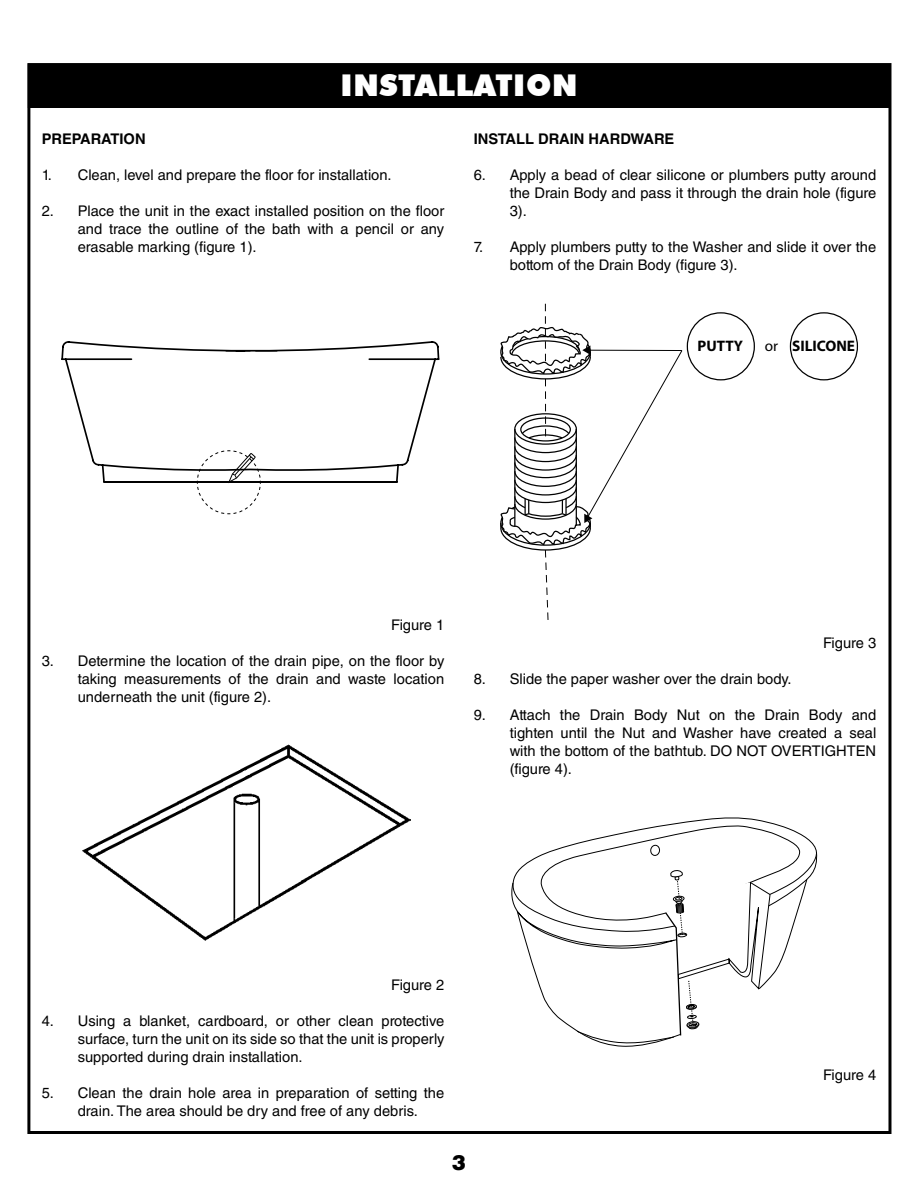
<style>
.page{position:relative;width:918px;height:1188px;background:#fff}
.page>*{position:absolute;margin:0;border:0;box-sizing:border-box;transform-origin:0 0}
.t1{font:900 30px "Futura BT";letter-spacing:.02em;color:#fff}
.t2{font:900 21px "Helvetica LT Std";color:#000}
.t3{font:700 15.3px "Myriad Pro";color:#000}
.t4{font:14.7px/18px "Helvetica LT Std";color:#000;text-align:justify}
.t5{font:700 14.7px "Helvetica LT Std";color:#000}
.s1{font-weight:400}
</style>
<div class="page">
<div style="left:29px;top:65px;width:860px;height:42px;background:#000"></div>
<div style="left:28px;top:64px;width:862px;height:44px;border:2px solid #000"></div>
<img style="left:83px;top:744px;width:328px;height:197px">
<svg style="left:500px;top:304px;width:183px;height:316px"></svg>
<div style="left:687px;top:312px;width:68px;height:68px;border:1px solid #020202;border-radius:50%"></div>
<div style="left:790px;top:312px;width:68px;height:68px;border:1px solid #020202;border-radius:50%"></div>
<svg style="left:197px;top:486px;width:64px;height:29px"></svg>
<svg style="left:61px;top:341px;width:379px;height:143px"></svg>
<hr style="left:256px;top:350px;width:21px;height:2px;background:#000">
<svg style="left:226px;top:350px;width:24px;height:2px"></svg>
<svg style="left:511px;top:817px;width:307px;height:228px"></svg>
<h1 class="t1" style="left:341px;top:67px;width:238px">INSTALLATION</h1>
<p class="t5" style="left:42px;top:130px;width:11px">PREPARAT</p>
<p class="t5" style="left:119px;top:130px;width:16px">ION</p>
<p class="t4" style="left:42px;top:166px;width:351px">1. Clean, level and prepare the floor for installation.</p>
<p class="t4" style="left:78px;top:202px;width:368px;text-indent:-36px">2. Place the unit in the exact installed position on the floor and trace the outline of the bath with a pencil or any erasable marking (figure 1).</p>
<p class="t5" style="left:474px;top:130px;width:15px">INSTALL</p>
<p class="t5" style="left:538px;top:130px;width:117px">DRAIN HAR DWARE</p>
<p class="t4" style="left:510px;top:166px;width:368px;text-indent:-36px">6. Apply a bead of clear silicone or plumbers putty around the Drain Body and pass it through the drain hole (figure 3).</p>
<p class="t4" style="left:510px;top:238px;width:368px;text-indent:-36px">7. Apply plumbers putty to the Washer and slide it over the bottom of the Drain Body (figure 3).</p>
<p class="t3" style="left:698px;top:336px;width:47px">PUTTY</p>
<p class="t3" style="left:765px;top:336px;width:92px"><span class="s1">or</span> SILICONE</p>
<p class="t4" style="left:391px;top:616px;width:55px">Figure 1</p>
<p class="t4" style="left:78px;top:652px;width:368px;text-indent:-36px">3. Determine the location of the drain pipe, on the floor by taking measurements of the drain and waste location underneath the unit (figure 2).</p>
<p class="t4" style="left:823px;top:634px;width:55px">Figure 3</p>
<p class="t4" style="left:474px;top:670px;width:319px">8. Slide the paper washer over the drain body.</p>
<p class="t4" style="left:510px;top:706px;width:368px;text-indent:-36px">9. Attach the Drain Body Nut on the Drain Body and tighten until the Nut and Washer have created a seal with the bottom of the bathtub. DO NOT OVERTIGHTEN (figure 4).</p>
<p class="t4" style="left:391px;top:976px;width:55px">Figure 2</p>
<p class="t4" style="left:78px;top:1012px;width:368px;text-indent:-36px">4. Using a blanket, cardboard, or other clean protective surface, turn the unit on its side so that the unit is properly supported during drain installation.</p>
<p class="t4" style="left:78px;top:1084px;width:368px;text-indent:-36px">5. Clean the drain hole area in preparation of setting the drain. The area should be dry and free of any debris.</p>
<h2 class="t2" style="left:452px;top:1149px;width:16px">3</h2>
<p class="t4" style="left:823px;top:1066px;width:55px">Figure 4</p>
</div>
